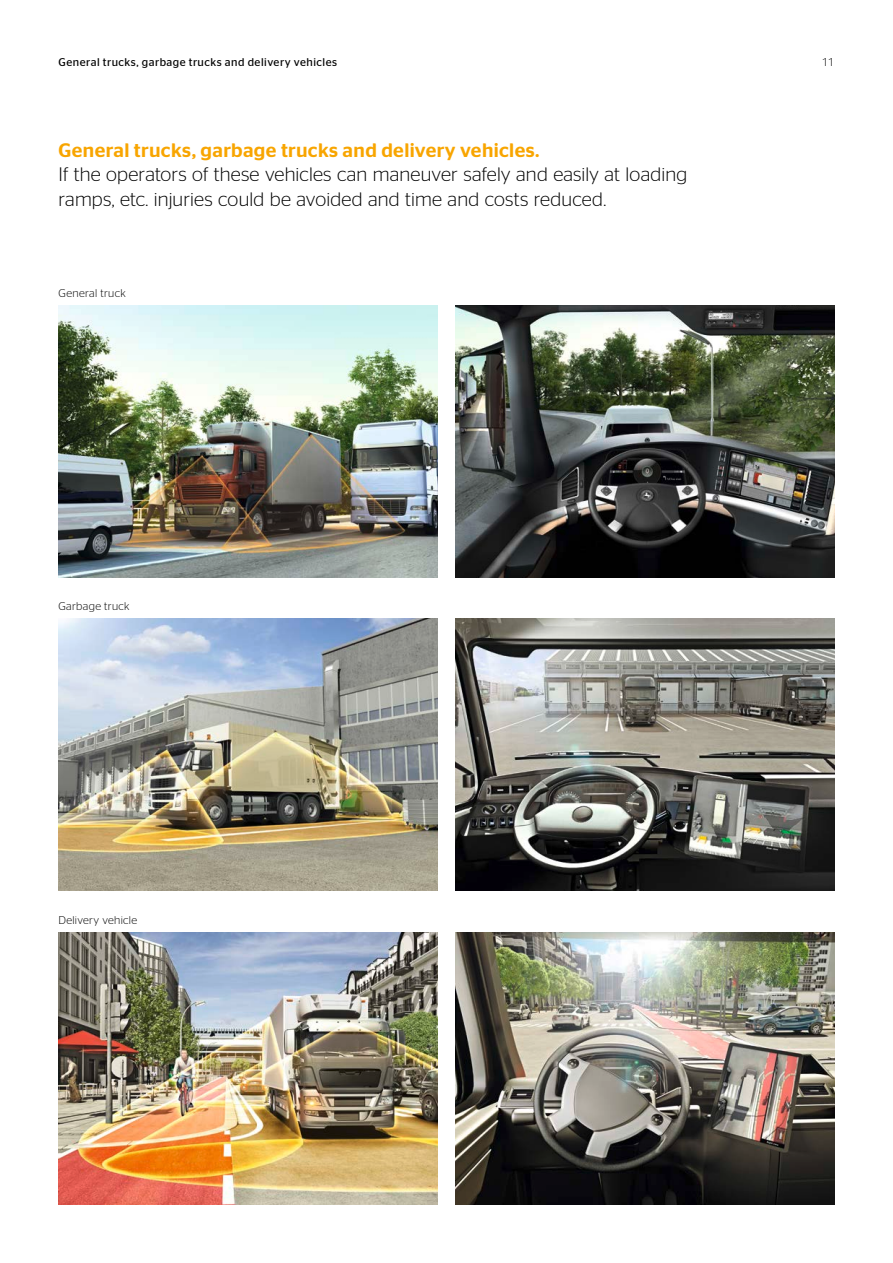
<style>
.page{position:relative;width:893px;height:1263px;background:#fff}
.page>*{position:absolute;margin:0;border:0;box-sizing:border-box;transform-origin:0 0}
.t1{font:300 19.5px/24.8px "Continental Stag Sans";letter-spacing:.01em;color:#000}
.t2{font:500 19.5px "Continental Stag Sans";letter-spacing:.02em;color:#f8a500}
.t3{font:11.25px "Continental Stag Sans";letter-spacing:.045em;color:#000}
.t4{font:300 11.25px "Continental Stag Sans";letter-spacing:.025em;color:#000}
</style>
<div class="page">
<img style="left:58px;top:305px;width:380px;height:272px">
<img style="left:58px;top:619px;width:380px;height:272px">
<img style="left:58px;top:932px;width:380px;height:272px">
<img style="left:455px;top:305px;width:379px;height:272px">
<img style="left:455px;top:619px;width:379px;height:272px">
<img style="left:455px;top:932px;width:379px;height:272px">
<p class="t3" style="left:58px;top:56px;width:280px">General trucks, garbage trucks and delivery vehicles</p>
<p class="t4" style="left:822px;top:56px;width:14px">11</p>
<p class="t2" style="left:58px;top:139px;width:483px">General trucks, garbage trucks and delivery vehicles.</p>
<p class="t1" style="left:58px;top:162px;width:630px">If the operators of these vehicles can maneuver safely and easily at loading ramps, etc. injuries could be avoided and time and costs reduced.</p>
<p class="t4" style="left:58px;top:287px;width:69px">General truck</p>
<p class="t4" style="left:58px;top:600px;width:73px">Garbage truck</p>
<p class="t4" style="left:58px;top:914px;width:80px">Delivery vehicle</p>
</div>
